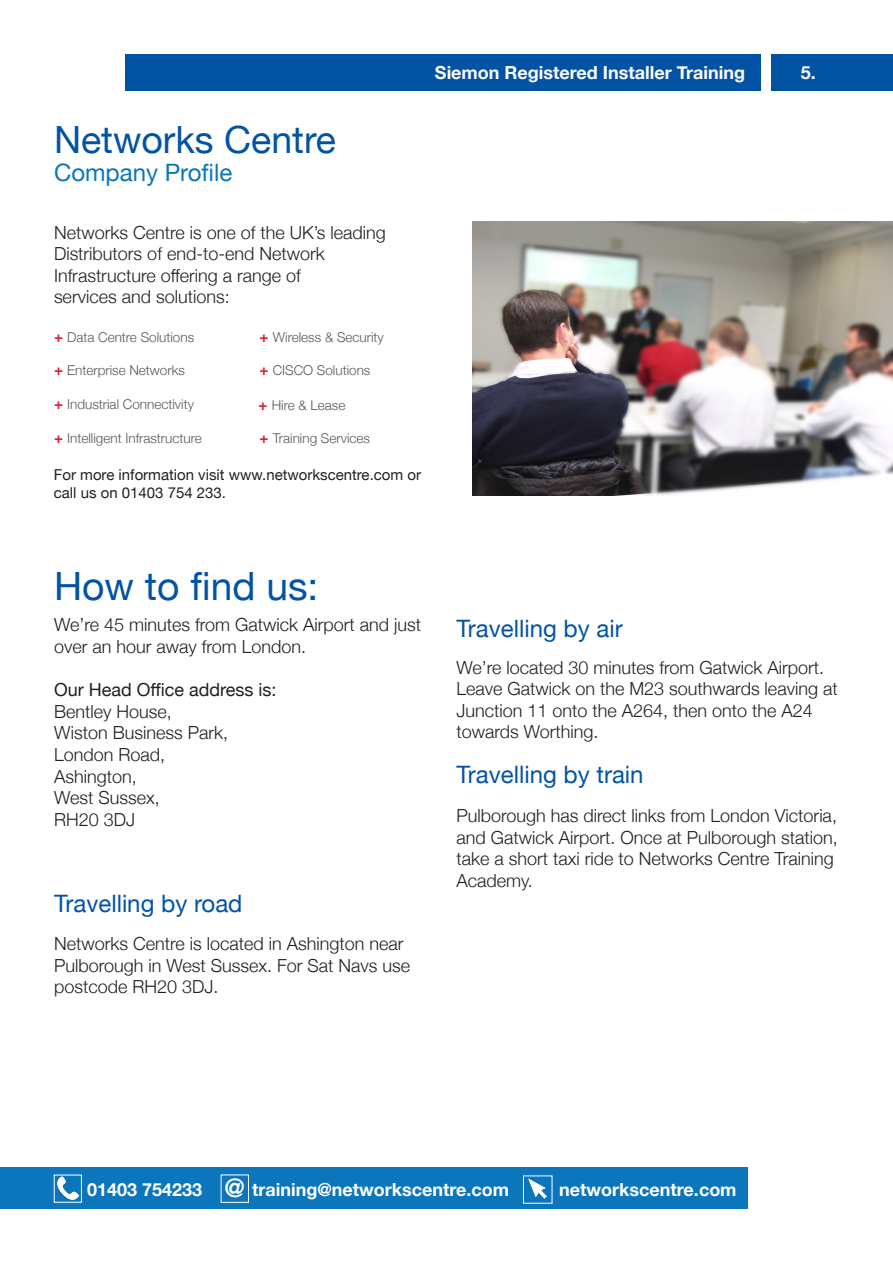
<style>
.page{position:relative;width:893px;height:1263px;background:#fff}
.page>*{position:absolute;margin:0;border:0;box-sizing:border-box;transform-origin:0 0}
.t1{font:39px "Helvetica Neue";color:#0353a5}
.t2{font:37.5px "Helvetica Neue";color:#0353a5}
.t3{font:700 25.5px "Helvetica Neue";color:#fff}
.t4{font:24px "Helvetica Neue";color:#0353a5}
.t5{font:24px "Helvetica Neue";color:#0c76bc}
.t6{font:300 18px "Helvetica Neue";color:#231f20}
.t7{font:700 18px "Helvetica Neue";color:#fff}
.t8{font:18px "Helvetica Neue";color:#231f20}
.t9{font:15px "Helvetica Neue";color:#231f20}
.t10{font:300 13.5px "Helvetica Neue";color:#57585a}
.s1{font-weight:700;font-size:15px;color:#e51836}
</style>
<div class="page">
<div style="left:125px;top:54px;width:768px;height:36px;background:#0353a5"></div>
<div style="left:761px;top:45px;width:10px;height:52px;background:#fff"></div>
<div style="left:0;top:1167px;width:747px;height:42px;background:#0c76bc"></div>
<img style="left:528px;top:1178px;width:19px;height:21px">
<img style="left:57px;top:1177px;width:23px;height:23px">
<hr style="left:892px;top:1167px;width:1px;height:42px;background:#0c76bc">
<img style="left:472px;top:222px;width:421px;height:273px">
<p class="t7" style="left:435px;top:58px;width:312px">Siemon Registered Installer Training</p>
<p class="t2" style="left:54px;top:112px;width:283px">Networks Centre</p>
<p class="t5" style="left:54px;top:156px;width:180px">Company Profile</p>
<p class="t6" style="left:54px;top:218px;width:333px">Networks Centre is one of the UK’s leading</p>
<p class="t6" style="left:54px;top:239px;width:272px">Distributors of end-to-end Network</p>
<p class="t6" style="left:54px;top:261px;width:248px">Infrastructure offering a range of</p>
<p class="t6" style="left:54px;top:282px;width:177px">services and solutions:</p>
<p class="t10" style="left:54px;top:326px;width:142px"><span class="s1">+</span> Data Centre Solutions</p>
<p class="t10" style="left:54px;top:360px;width:132px"><span class="s1">+</span> Enterprise Networks</p>
<p class="t10" style="left:54px;top:393px;width:141px"><span class="s1">+</span> Industrial Connectivity</p>
<p class="t10" style="left:54px;top:427px;width:149px"><span class="s1">+</span> Intelligent Infrastructure</p>
<p class="t10" style="left:260px;top:326px;width:126px"><span class="s1">+</span> Wireless &amp; Security</p>
<p class="t10" style="left:260px;top:360px;width:112px"><span class="s1">+</span> CISCO Solutions</p>
<p class="t10" style="left:259px;top:394px;width:88px"><span class="s1">+</span> Hire &amp; Lease</p>
<p class="t10" style="left:260px;top:427px;width:112px"><span class="s1">+</span> Training Services</p>
<p class="t9" style="left:54px;top:464px;width:369px">For more information visit www.networkscentre.com or</p>
<p class="t9" style="left:54px;top:482px;width:174px">call us on 01403 754 233.</p>
<p class="t7" style="left:801px;top:58px;width:17px">5.</p>
<p class="t1" style="left:54px;top:558px;width:266px">How to find us:</p>
<p class="t6" style="left:54px;top:610px;width:369px">We’re 45 minutes from Gatwick Airport and just</p>
<p class="t6" style="left:54px;top:632px;width:254px">over an hour away from London.</p>
<p class="t8" style="left:54px;top:677px;width:224px">Our Head Office address is:</p>
<p class="t6" style="left:54px;top:697px;width:119px">Bentley House,</p>
<p class="t6" style="left:54px;top:718px;width:176px">Wiston Business Park,</p>
<p class="t6" style="left:54px;top:740px;width:113px">London Road,</p>
<p class="t6" style="left:54px;top:762px;width:84px">Ashington,</p>
<p class="t6" style="left:54px;top:783px;width:107px">West Sussex,</p>
<p class="t6" style="left:54px;top:805px;width:83px">RH20 3DJ</p>
<p class="t4" style="left:54px;top:886px;width:190px">Travelling by road</p>
<p class="t6" style="left:54px;top:929px;width:351px">Networks Centre is located in Ashington near</p>
<p class="t6" style="left:54px;top:951px;width:358px">Pulborough in West Sussex. For Sat Navs use</p>
<p class="t6" style="left:54px;top:972px;width:166px">postcode RH20 3DJ.</p>
<p class="t4" style="left:456px;top:611px;width:168px">Travelling by air</p>
<p class="t6" style="left:456px;top:652px;width:369px">We’re located 30 minutes from Gatwick Airport.</p>
<p class="t6" style="left:456px;top:674px;width:383px">Leave Gatwick on the M23 southwards leaving at</p>
<p class="t6" style="left:456px;top:696px;width:358px">Junction 11 onto the A264, then onto the A24</p>
<p class="t6" style="left:456px;top:717px;width:144px">towards Worthing.</p>
<p class="t4" style="left:456px;top:758px;width:189px">Travelling by train</p>
<p class="t6" style="left:456px;top:801px;width:382px">Pulborough has direct links from London Victoria,</p>
<p class="t6" style="left:456px;top:823px;width:383px">and Gatwick Airport. Once at Pulborough station,</p>
<p class="t6" style="left:456px;top:844px;width:379px">take a short taxi ride to Networks Centre Training</p>
<p class="t6" style="left:456px;top:866px;width:78px">Academy.</p>
<h3 class="t3" style="left:225px;top:1168px;width:22px">@</h3>
<p class="t7" style="left:87px;top:1175px;width:117px">01403 754233</p>
<p class="t7" style="left:252px;top:1175px;width:259px">training@networkscentre.com</p>
<p class="t7" style="left:559px;top:1175px;width:179px">networkscentre.com</p>
</div>
